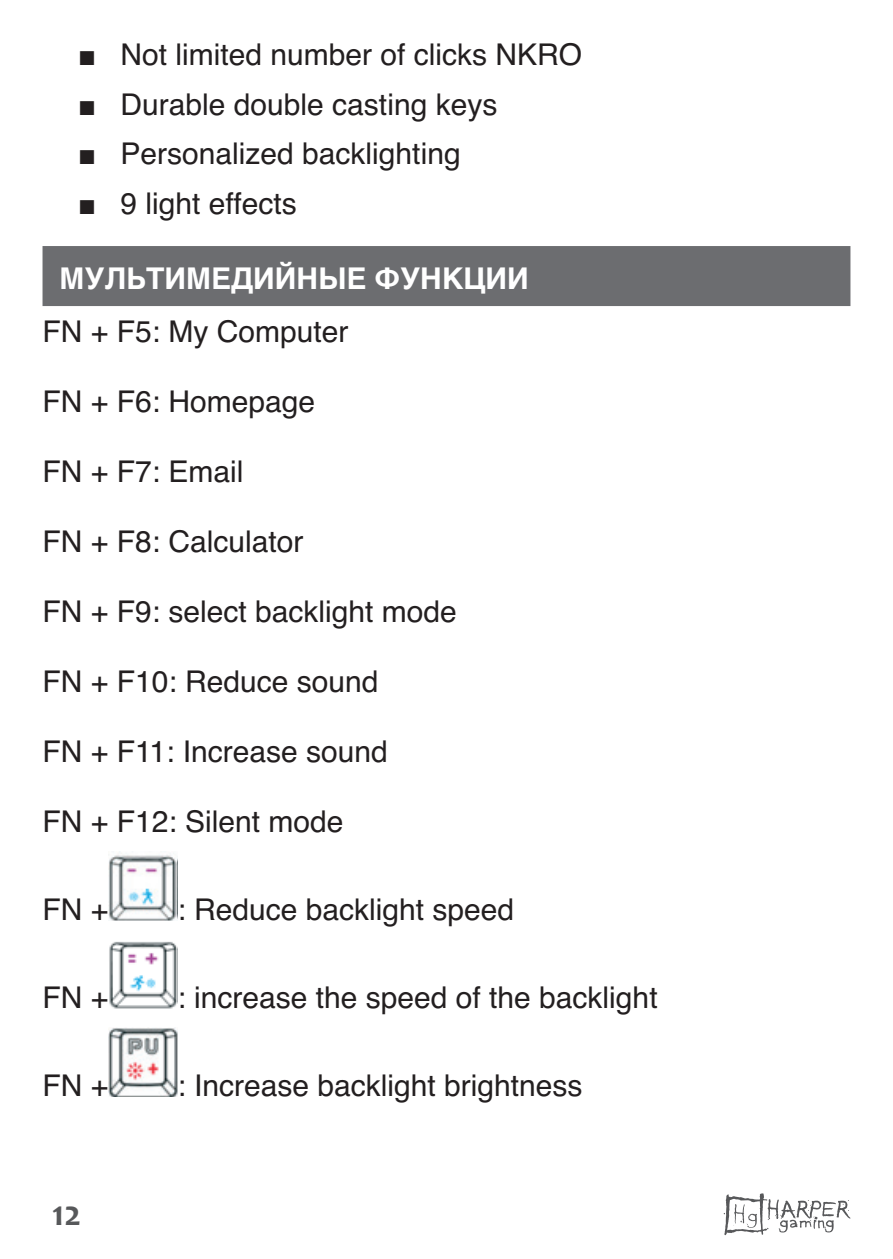
<style>
.page{position:relative;width:893px;height:1259px;background:#fff}
.page>*{position:absolute;margin:0;border:0;box-sizing:border-box;transform-origin:0 0}
.t1{font:700 36px "Candara";color:#57585a}
.t2{font:30px "Helvetica";color:#231f20}
.t3{font:700 30px "Helvetica";color:#fff}
.s1{font-family:"Arial";font-weight:900}
</style>
<div class="page">
<svg style="left:724px;top:1193px;width:126px;height:42px"></svg>
<div style="left:43px;top:246px;width:807px;height:60px;background:#6c6d70"></div>
<img style="left:108px;top:851px;width:69px;height:69px">
<img style="left:109px;top:941px;width:68px;height:67px">
<img style="left:108px;top:1028px;width:69px;height:68px">
<p class="t2" style="left:78px;top:31px;width:506px"><span class="s1">■</span> Not limited number of clicks NKRO</p>
<p class="t2" style="left:78px;top:81px;width:421px"><span class="s1">■</span> Durable double casting keys</p>
<p class="t2" style="left:78px;top:131px;width:384px"><span class="s1">■</span> Personalized backlighting</p>
<p class="t2" style="left:78px;top:180px;width:220px"><span class="s1">■</span> 9 light effects</p>
<p class="t3" style="left:60px;top:254px;width:471px">МУЛЬТИМЕДИЙНЫЕ ФУНКЦИИ</p>
<p class="t2" style="left:43px;top:308px;width:307px">FN + F5: My Computer</p>
<p class="t2" style="left:43px;top:378px;width:274px">FN + F6: Homepage</p>
<p class="t2" style="left:43px;top:448px;width:202px">FN + F7: Email</p>
<p class="t2" style="left:43px;top:518px;width:262px">FN + F8: Calculator</p>
<p class="t2" style="left:43px;top:588px;width:416px">FN + F9: select backlight mode</p>
<p class="t2" style="left:43px;top:658px;width:337px">FN + F10: Reduce sound</p>
<p class="t2" style="left:43px;top:728px;width:347px">FN + F11: Increase sound</p>
<p class="t2" style="left:43px;top:798px;width:302px">FN + F12: Silent mode</p>
<p class="t2" style="left:43px;top:887px;width:67px">FN +</p>
<p class="t2" style="left:177px;top:886px;width:338px">: Reduce backlight speed</p>
<p class="t2" style="left:43px;top:974px;width:67px">FN +</p>
<p class="t2" style="left:177px;top:974px;width:482px">: increase the speed of the backlight</p>
<p class="t2" style="left:43px;top:1062px;width:67px">FN +</p>
<p class="t2" style="left:177px;top:1062px;width:407px">: Increase backlight brightness</p>
<p class="t1" style="left:52px;top:1191px;width:31px">12</p>
</div>
